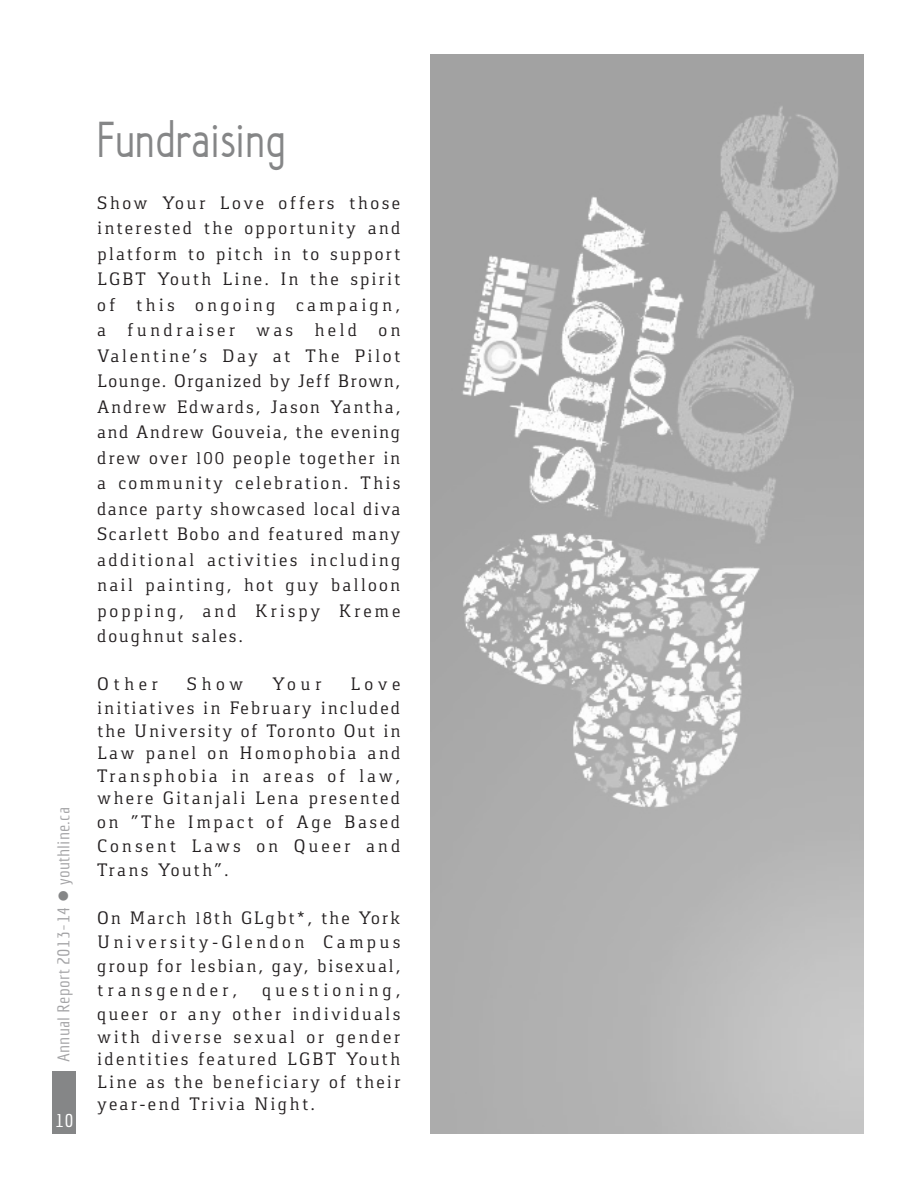
<style>
.page{position:relative;width:918px;height:1188px;background:#fff}
.page>*{position:absolute;margin:0;border:0;box-sizing:border-box;transform-origin:0 0}
.t1{font:52.5px "Hallo Sans";letter-spacing:.005em;color:#858687;scale:.9 1}
.t2{font:18.75px/25.5px "Gaspar";letter-spacing:.115em;color:#231f20;text-align:justify}
.t3{font:18px "Economica";color:#fff;scale:1.25 1}
.t4{font:16.5px "Economica";letter-spacing:.01em;color:#a3a3a5;scale:1.25 1}
.s1{color:#858687}
</style>
<div class="page">
<div style="left:52px;top:1071px;width:24px;height:63px;background:#858687"></div>
<img style="left:430px;top:54px;width:434px;height:1080px">
<p class="t4" style="left:54px;top:1062px;width:205px;rotate:-90deg">Annual Report 2013-14 <span class="s1">●</span> youthline.ca</p>
<p class="t3" style="left:55px;top:1111px;width:16px">10</p>
<h1 class="t1" style="left:97px;top:112px;width:212px">Fundraising</h1>
<p class="t2" style="left:97px;top:190px;width:305px">Show Your Love offers those interested the opportunity and platform to pitch in to support LGBT Youth Line. In the spirit of this ongoing campaign, a fundraiser was held on Valentine’s Day at The Pilot Lounge. Organized by Jeff Brown, Andrew Edwards, Jason Yantha, and Andrew Gouveia, the evening drew over 100 people together in a community celebration. This dance party showcased local diva Scarlett Bobo and featured many additional activities including nail painting, hot guy balloon popping, and Krispy Kreme doughnut sales.</p>
<p class="t2" style="left:97px;top:672px;width:62px">Other</p>
<p class="t2" style="left:187px;top:672px;width:58px">Show</p>
<p class="t2" style="left:272px;top:672px;width:51px">Your</p>
<p class="t2" style="left:97px;top:673px;width:305px;line-height:23.2px;text-indent:253px">Love initiatives in February included the University of Toronto Out in Law panel on Homophobia and Transphobia in areas of law, where Gitanjali Lena presented on “The Impact of Age Based Consent Laws on Queer and Trans Youth”.</p>
<p class="t2" style="left:97px;top:906px;width:305px;line-height:24px">On March 18th GLgbt*, the York University-Glendon Campus group for lesbian, gay, bisexual, transgender,</p>
<p class="t2" style="left:97px;top:979px;width:305px;line-height:22.8px;text-indent:165px">questioning, queer or any other individuals with diverse sexual or gender identities featured LGBT Youth Line as the beneficiary of their year-end Trivia Night.</p>
</div>
